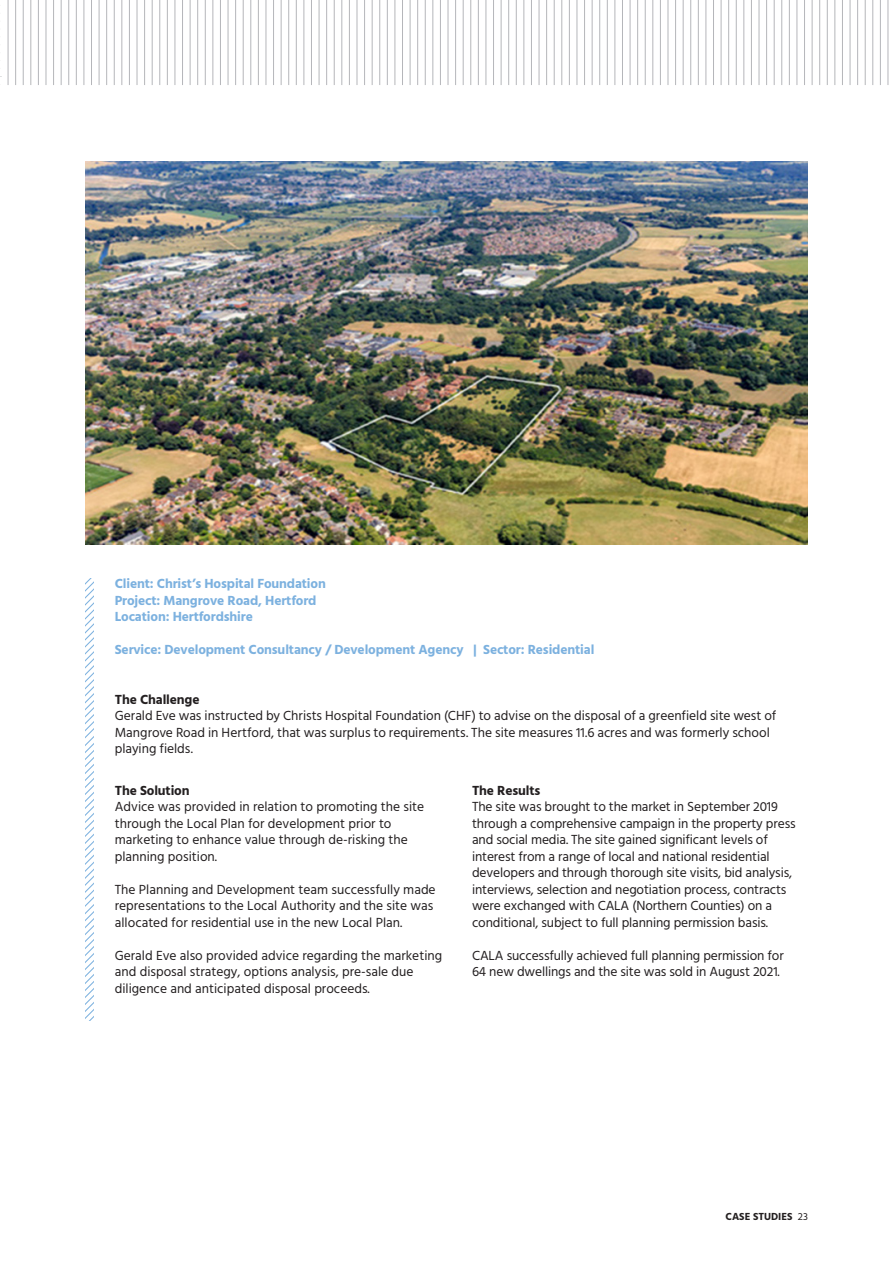
<style>
.page{position:relative;width:893px;height:1263px;background:#fff}
.page>*{position:absolute;margin:0;border:0;box-sizing:border-box;transform-origin:0 0}
.t1{font:13.5px/16.5px "Hind";letter-spacing:-.005em;color:#231f20}
.t2{font:700 13.5px "Hind";letter-spacing:-.01em;color:#7cb1df}
.t3{font:700 13.5px "Hind";letter-spacing:-.01em;color:#231f20}
.t4{font:700 10.5px "Hind";color:#231f20}
.s1{font-weight:400}
</style>
<div class="page">
<svg style="left:0;top:0;width:8px;height:85px"></svg>
<hr style="left:8px;top:0;width:1px;height:85px;background:#b5b6ba">
<hr style="left:15px;top:0;width:1px;height:85px;background:#b5b6ba">
<hr style="left:23px;top:0;width:1px;height:85px;background:#b5b6ba">
<hr style="left:30px;top:0;width:1px;height:85px;background:#b5b6ba">
<hr style="left:38px;top:0;width:1px;height:85px;background:#b5b6ba">
<hr style="left:46px;top:0;width:1px;height:85px;background:#b5b6ba">
<hr style="left:53px;top:0;width:1px;height:85px;background:#b5b6ba">
<hr style="left:61px;top:0;width:1px;height:85px;background:#b5b6ba">
<hr style="left:68px;top:0;width:1px;height:85px;background:#b5b6ba">
<hr style="left:76px;top:0;width:1px;height:85px;background:#b5b6ba">
<hr style="left:84px;top:0;width:1px;height:85px;background:#b5b6ba">
<hr style="left:91px;top:0;width:1px;height:85px;background:#b5b6ba">
<hr style="left:99px;top:0;width:1px;height:85px;background:#b5b6ba">
<hr style="left:106px;top:0;width:1px;height:85px;background:#b5b6ba">
<hr style="left:114px;top:0;width:1px;height:85px;background:#b5b6ba">
<hr style="left:122px;top:0;width:1px;height:85px;background:#b5b6ba">
<hr style="left:129px;top:0;width:1px;height:85px;background:#b5b6ba">
<hr style="left:137px;top:0;width:1px;height:85px;background:#b5b6ba">
<hr style="left:144px;top:0;width:1px;height:85px;background:#b5b6ba">
<hr style="left:152px;top:0;width:1px;height:85px;background:#b5b6ba">
<hr style="left:159px;top:0;width:1px;height:85px;background:#b5b6ba">
<hr style="left:167px;top:0;width:1px;height:85px;background:#b5b6ba">
<hr style="left:175px;top:0;width:1px;height:85px;background:#b5b6ba">
<hr style="left:182px;top:0;width:1px;height:85px;background:#b5b6ba">
<hr style="left:190px;top:0;width:1px;height:85px;background:#b5b6ba">
<hr style="left:197px;top:0;width:1px;height:85px;background:#b5b6ba">
<hr style="left:205px;top:0;width:1px;height:85px;background:#b5b6ba">
<hr style="left:213px;top:0;width:1px;height:85px;background:#b5b6ba">
<hr style="left:220px;top:0;width:1px;height:85px;background:#b5b6ba">
<hr style="left:228px;top:0;width:1px;height:85px;background:#b5b6ba">
<hr style="left:235px;top:0;width:1px;height:85px;background:#b5b6ba">
<hr style="left:243px;top:0;width:1px;height:85px;background:#b5b6ba">
<hr style="left:250px;top:0;width:1px;height:85px;background:#b5b6ba">
<hr style="left:258px;top:0;width:1px;height:85px;background:#b5b6ba">
<hr style="left:266px;top:0;width:1px;height:85px;background:#b5b6ba">
<hr style="left:273px;top:0;width:1px;height:85px;background:#b5b6ba">
<hr style="left:281px;top:0;width:1px;height:85px;background:#b5b6ba">
<hr style="left:288px;top:0;width:1px;height:85px;background:#b5b6ba">
<hr style="left:296px;top:0;width:1px;height:85px;background:#b5b6ba">
<hr style="left:304px;top:0;width:1px;height:85px;background:#b5b6ba">
<hr style="left:311px;top:0;width:1px;height:85px;background:#b5b6ba">
<hr style="left:319px;top:0;width:1px;height:85px;background:#b5b6ba">
<hr style="left:326px;top:0;width:1px;height:85px;background:#b5b6ba">
<hr style="left:334px;top:0;width:1px;height:85px;background:#b5b6ba">
<hr style="left:341px;top:0;width:1px;height:85px;background:#b5b6ba">
<hr style="left:349px;top:0;width:1px;height:85px;background:#b5b6ba">
<hr style="left:357px;top:0;width:1px;height:85px;background:#b5b6ba">
<hr style="left:364px;top:0;width:1px;height:85px;background:#b5b6ba">
<hr style="left:372px;top:0;width:1px;height:85px;background:#b5b6ba">
<hr style="left:379px;top:0;width:1px;height:85px;background:#b5b6ba">
<hr style="left:387px;top:0;width:1px;height:85px;background:#b5b6ba">
<hr style="left:395px;top:0;width:1px;height:85px;background:#b5b6ba">
<hr style="left:402px;top:0;width:1px;height:85px;background:#b5b6ba">
<hr style="left:410px;top:0;width:1px;height:85px;background:#b5b6ba">
<hr style="left:417px;top:0;width:1px;height:85px;background:#b5b6ba">
<hr style="left:425px;top:0;width:1px;height:85px;background:#b5b6ba">
<hr style="left:432px;top:0;width:1px;height:85px;background:#b5b6ba">
<hr style="left:440px;top:0;width:1px;height:85px;background:#b5b6ba">
<hr style="left:448px;top:0;width:1px;height:85px;background:#b5b6ba">
<hr style="left:455px;top:0;width:1px;height:85px;background:#b5b6ba">
<hr style="left:463px;top:0;width:1px;height:85px;background:#b5b6ba">
<hr style="left:470px;top:0;width:1px;height:85px;background:#b5b6ba">
<hr style="left:478px;top:0;width:1px;height:85px;background:#b5b6ba">
<hr style="left:486px;top:0;width:1px;height:85px;background:#b5b6ba">
<hr style="left:493px;top:0;width:1px;height:85px;background:#b5b6ba">
<hr style="left:501px;top:0;width:1px;height:85px;background:#b5b6ba">
<hr style="left:508px;top:0;width:1px;height:85px;background:#b5b6ba">
<hr style="left:516px;top:0;width:1px;height:85px;background:#b5b6ba">
<hr style="left:523px;top:0;width:1px;height:85px;background:#b5b6ba">
<hr style="left:531px;top:0;width:1px;height:85px;background:#b5b6ba">
<hr style="left:539px;top:0;width:1px;height:85px;background:#b5b6ba">
<hr style="left:546px;top:0;width:1px;height:85px;background:#b5b6ba">
<hr style="left:554px;top:0;width:1px;height:85px;background:#b5b6ba">
<hr style="left:561px;top:0;width:1px;height:85px;background:#b5b6ba">
<hr style="left:569px;top:0;width:1px;height:85px;background:#b5b6ba">
<hr style="left:577px;top:0;width:1px;height:85px;background:#b5b6ba">
<hr style="left:584px;top:0;width:1px;height:85px;background:#b5b6ba">
<hr style="left:592px;top:0;width:1px;height:85px;background:#b5b6ba">
<hr style="left:599px;top:0;width:1px;height:85px;background:#b5b6ba">
<hr style="left:607px;top:0;width:1px;height:85px;background:#b5b6ba">
<hr style="left:615px;top:0;width:1px;height:85px;background:#b5b6ba">
<hr style="left:622px;top:0;width:1px;height:85px;background:#b5b6ba">
<hr style="left:630px;top:0;width:1px;height:85px;background:#b5b6ba">
<hr style="left:637px;top:0;width:1px;height:85px;background:#b5b6ba">
<hr style="left:645px;top:0;width:1px;height:85px;background:#b5b6ba">
<hr style="left:652px;top:0;width:1px;height:85px;background:#b5b6ba">
<hr style="left:660px;top:0;width:1px;height:85px;background:#b5b6ba">
<hr style="left:668px;top:0;width:1px;height:85px;background:#b5b6ba">
<hr style="left:675px;top:0;width:1px;height:85px;background:#b5b6ba">
<hr style="left:683px;top:0;width:1px;height:85px;background:#b5b6ba">
<hr style="left:690px;top:0;width:1px;height:85px;background:#b5b6ba">
<hr style="left:698px;top:0;width:1px;height:85px;background:#b5b6ba">
<hr style="left:706px;top:0;width:1px;height:85px;background:#b5b6ba">
<hr style="left:713px;top:0;width:1px;height:85px;background:#b5b6ba">
<hr style="left:721px;top:0;width:1px;height:85px;background:#b5b6ba">
<hr style="left:728px;top:0;width:1px;height:85px;background:#b5b6ba">
<hr style="left:736px;top:0;width:1px;height:85px;background:#b5b6ba">
<hr style="left:743px;top:0;width:1px;height:85px;background:#b5b6ba">
<hr style="left:751px;top:0;width:1px;height:85px;background:#b5b6ba">
<hr style="left:759px;top:0;width:1px;height:85px;background:#b5b6ba">
<hr style="left:766px;top:0;width:1px;height:85px;background:#b5b6ba">
<hr style="left:774px;top:0;width:1px;height:85px;background:#b5b6ba">
<hr style="left:781px;top:0;width:1px;height:85px;background:#b5b6ba">
<hr style="left:789px;top:0;width:1px;height:85px;background:#b5b6ba">
<hr style="left:797px;top:0;width:1px;height:85px;background:#b5b6ba">
<hr style="left:804px;top:0;width:1px;height:85px;background:#b5b6ba">
<hr style="left:812px;top:0;width:1px;height:85px;background:#b5b6ba">
<hr style="left:819px;top:0;width:1px;height:85px;background:#b5b6ba">
<hr style="left:827px;top:0;width:1px;height:85px;background:#b5b6ba">
<hr style="left:834px;top:0;width:1px;height:85px;background:#b5b6ba">
<hr style="left:842px;top:0;width:1px;height:85px;background:#b5b6ba">
<hr style="left:850px;top:0;width:1px;height:85px;background:#b5b6ba">
<hr style="left:857px;top:0;width:1px;height:85px;background:#b5b6ba">
<hr style="left:865px;top:0;width:1px;height:85px;background:#b5b6ba">
<hr style="left:872px;top:0;width:1px;height:85px;background:#b5b6ba">
<hr style="left:880px;top:0;width:1px;height:85px;background:#b5b6ba">
<hr style="left:888px;top:0;width:1px;height:85px;background:#b5b6ba">
<hr style="left:892px;top:0;width:1px;height:85px;background:#b5b6ba">
<img style="left:85px;top:162px;width:723px;height:382px">
<svg style="left:85px;top:578px;width:9px;height:442px"></svg>
<p class="t2" style="left:115px;top:576px;width:213px">Client: Christ’s Hospital Foundation</p>
<p class="t2" style="left:115px;top:592px;width:203px">Project: Mangrove Road, Hertford</p>
<p class="t2" style="left:115px;top:609px;width:140px">Location: Hertfordshire</p>
<p class="t2" style="left:115px;top:642px;width:481px">Service: Development Consultancy / Development Agency | Sector: Residential</p>
<p class="t3" style="left:115px;top:691px;width:86px">The Challenge</p>
<p class="t1" style="left:115px;top:708px;width:663px">Gerald Eve was instructed by Christs Hospital Foundation (CHF) to advise on the disposal of a greenfield site west of<br>Mangrove Road in Hertford, that was surplus to requirements. The site measures 11.6 acres and was formerly school playing fields.</p>
<p class="t3" style="left:115px;top:782px;width:76px">The Solution</p>
<p class="t1" style="left:115px;top:799px;width:311px">Advice was provided in relation to promoting the site through the Local Plan for development prior to marketing to enhance value through de-risking the planning position.</p>
<p class="t1" style="left:115px;top:882px;width:322px">The Planning and Development team successfully made representations to the Local Authority and the site was allocated for residential use in the new Local Plan.</p>
<p class="t1" style="left:115px;top:948px;width:329px">Gerald Eve also provided advice regarding the marketing and disposal strategy, options analysis, pre-sale due diligence and anticipated disposal proceeds.</p>
<p class="t3" style="left:472px;top:782px;width:70px">The Results</p>
<p class="t1" style="left:472px;top:799px;width:325px">The site was brought to the market in September 2019 through a comprehensive campaign in the property press and social media. The site gained significant levels of interest from a range of local and national residential developers and through thorough site visits, bid analysis, interviews, selection and negotiation process, contracts were exchanged with CALA (Northern Counties) on a conditional, subject to full planning permission basis.</p>
<p class="t1" style="left:472px;top:948px;width:313px">CALA successfully achieved full planning permission for</p>
<p class="t1" style="left:472px;top:964px;width:309px">64 new dwellings and the site was sold in August 2021.</p>
<p class="t4" style="left:726px;top:1211px;width:84px">CASE STUDIES <span class="s1">23</span></p>
</div>
